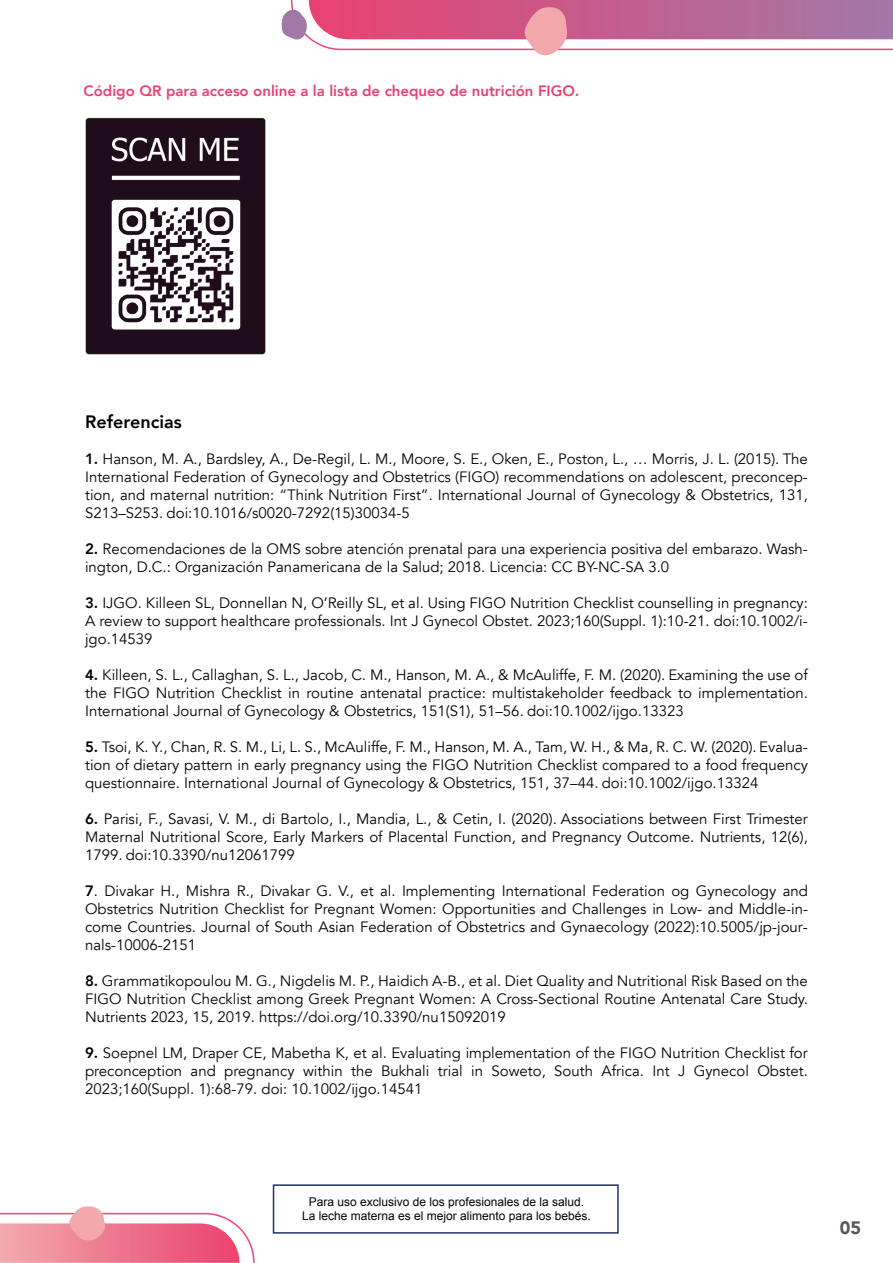
<style>
.page{position:relative;width:893px;height:1263px;background:#fff}
.page>*{position:absolute;margin:0;border:0;box-sizing:border-box;transform-origin:0 0}
.t1{font:800 18px "Avenir";color:#040503}
.t2{font:900 18px "Avenir";color:#58595b}
.t3{font:15px/18px "Avenir";color:#040503;text-align:justify}
.t4{font:800 15px "Avenir";color:#ea4070}
.t5{font:12px/14.4px "Arial";color:#040503;text-align:center}
.s1{font-weight:800}
</style>
<div class="page">
<svg style="left:0;top:1206px;width:255px;height:57px"></svg>
<svg style="left:282px;top:0;width:611px;height:56px"></svg>
<div style="left:273px;top:1184px;width:346px;height:49px;border:2px solid #253169"></div>
<img style="left:85px;top:118px;width:181px;height:237px">
<p class="t4" style="left:84px;top:79px;width:497px">Código QR para acceso online a la lista de chequeo de nutrición FIGO.</p>
<p class="t1" style="left:85px;top:408px;width:98px">Referencias</p>
<p class="t3" style="left:85px;top:450px;width:724px"><span class="s1">1.</span> Hanson, M. A., Bardsley, A., De-Regil, L. M., Moore, S. E., Oken, E., Poston, L., … Morris, J. L. (2015). The International Federation of Gynecology and Obstetrics (FIGO) recommendations on adolescent, preconcep&shy;tion, and maternal nutrition: “Think Nutrition First”. International Journal of Gynecology &amp; Obstetrics, 131, S213–S253. doi:10.1016/s0020-7292(15)30034-5</p>
<p class="t3" style="left:85px;top:540px;width:724px"><span class="s1">2.</span> Recomendaciones de la OMS sobre atención prenatal para una experiencia positiva del embarazo. Wash&shy;ington, D.C.: Organización Panamericana de la Salud; 2018. Licencia: CC BY-NC-SA 3.0</p>
<p class="t3" style="left:85px;top:594px;width:724px"><span class="s1">3.</span> IJGO. Killeen SL, Donnellan N, O’Reilly SL, et al. Using FIGO Nutrition Checklist counselling in pregnancy:<br>A review to support healthcare professionals. Int J Gynecol Obstet. 2023;160(Suppl. 1):10-21. doi:10.1002/i&shy;jgo.14539</p>
<p class="t3" style="left:85px;top:666px;width:724px"><span class="s1">4.</span> Killeen, S. L., Callaghan, S. L., Jacob, C. M., Hanson, M. A., &amp; McAuliffe, F. M. (2020). Examining the use of the FIGO Nutrition Checklist in routine antenatal practice: multistakeholder feedback to implementation.<br>International Journal of Gynecology &amp; Obstetrics, 151(S1), 51–56. doi:10.1002/ijgo.13323</p>
<p class="t3" style="left:85px;top:738px;width:724px"><span class="s1">5.</span> Tsoi, K. Y., Chan, R. S. M., Li, L. S., McAuliffe, F. M., Hanson, M. A., Tam, W. H., &amp; Ma, R. C. W. (2020). Evalua&shy;tion of dietary pattern in early pregnancy using the FIGO Nutrition Checklist compared to a food frequency questionnaire. International Journal of Gynecology &amp; Obstetrics, 151, 37–44. doi:10.1002/ijgo.13324</p>
<p class="t3" style="left:85px;top:810px;width:724px"><span class="s1">6.</span> Parisi, F., Savasi, V. M., di Bartolo, I., Mandia, L., &amp; Cetin, I. (2020). Associations between First Trimester Maternal Nutritional Score, Early Markers of Placental Function, and Pregnancy Outcome. Nutrients, 12(6), 1799. doi:10.3390/nu12061799</p>
<p class="t3" style="left:85px;top:882px;width:724px"><span class="s1">7</span>. Divakar H., Mishra R., Divakar G. V., et al. Implementing International Federation og Gynecology and Obstetrics Nutrition Checklist for Pregnant Women: Opportunities and Challenges in Low- and Middle-in&shy;come Countries. Journal of South Asian Federation of Obstetrics and Gynaecology (2022):10.5005/jp-jour&shy;nals-10006-2151</p>
<p class="t3" style="left:85px;top:972px;width:724px"><span class="s1">8.</span> Grammatikopoulou M. G., Nigdelis M. P., Haidich A-B., et al. Diet Quality and Nutritional Risk Based on the FIGO Nutrition Checklist among Greek Pregnant Women: A Cross-Sectional Routine Antenatal Care Study.<br>Nutrients 2023, 15, 2019. https://doi.org/10.3390/nu15092019</p>
<p class="t3" style="left:85px;top:1044px;width:724px"><span class="s1">9.</span> Soepnel LM, Draper CE, Mabetha K, et al. Evaluating implementation of the FIGO Nutrition Checklist for preconception and pregnancy within the Bukhali trial in Soweto, South Africa. Int J Gynecol Obstet.<br>2023;160(Suppl. 1):68-79. doi: 10.1002/ijgo.14541</p>
<p class="t5" style="left:302px;top:1194px;width:290px">Para uso exclusivo de los profesionales de la salud.<br>La leche materna es el mejor alimento para los bebés.</p>
<p class="t2" style="left:840px;top:1212px;width:23px">05</p>
</div>
